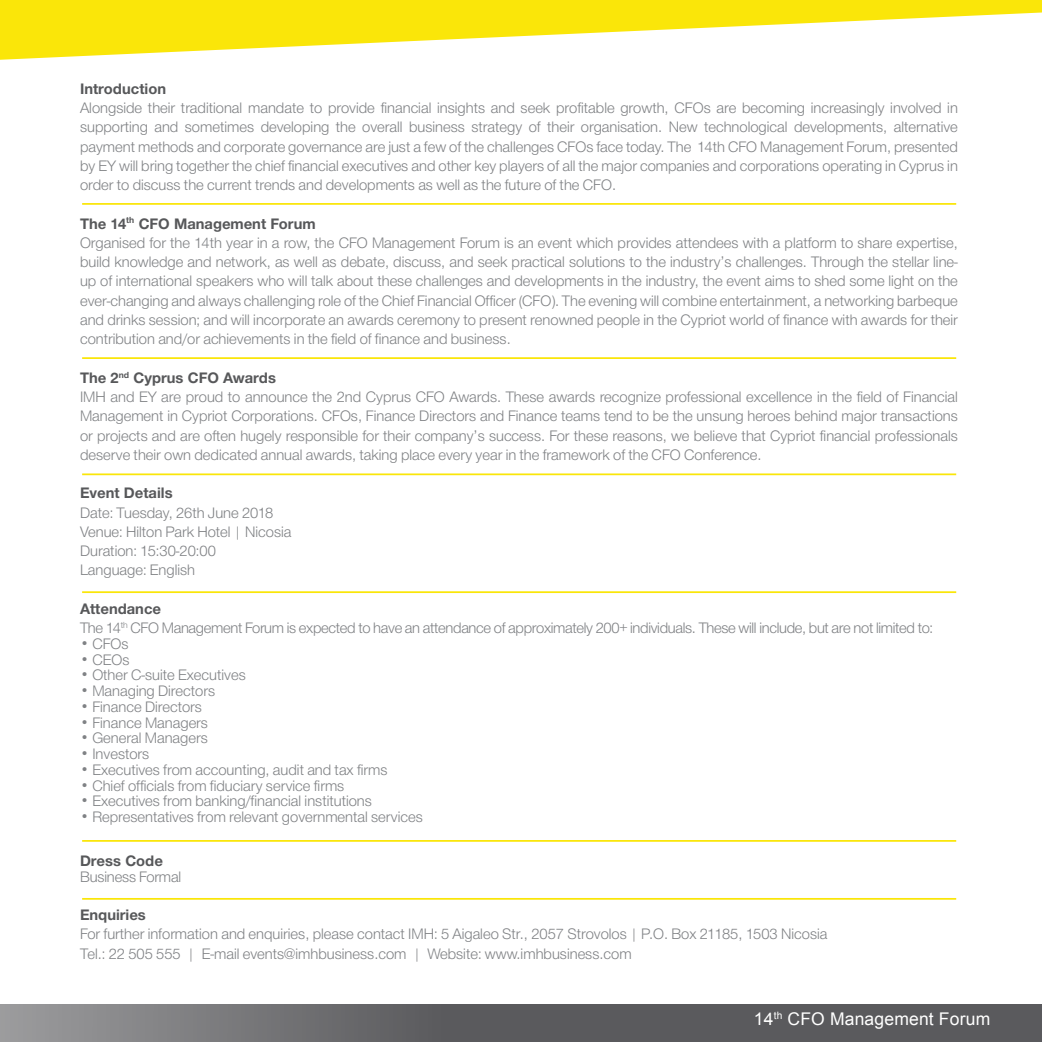
<style>
.page{position:relative;width:1042px;height:1042px;background:#fff}
.page>*{position:absolute;margin:0;border:0;box-sizing:border-box;transform-origin:0 0}
.t1{font:17.5px "Arial";letter-spacing:.01em;color:#fff}
.t2{font:300 15.75px/19.2px "Helvetica Neue Greek 45";color:#808285;text-align:justify}
.t3{font:300 15.75px "Helvetica Neue Greek 45";letter-spacing:-.02em;color:#808285}
.t4{font:700 15.75px "Helvetica Neue Greek 75";color:#57585a}
</style>
<div class="page">
<svg style="left:0;top:1004px;width:1042px;height:38px;background:#68686a"></svg>
<hr style="left:82px;top:203px;width:874px;height:2px;background:#fae609">
<hr style="left:82px;top:357px;width:874px;height:2px;background:#fae609">
<hr style="left:82px;top:473px;width:874px;height:2px;background:#fae609">
<hr style="left:82px;top:591px;width:874px;height:2px;background:#fae609">
<hr style="left:82px;top:840px;width:874px;height:2px;background:#fae609">
<hr style="left:82px;top:898px;width:874px;height:2px;background:#fae609">
<svg style="left:0;top:0;width:1042px;height:60px;fill:#fae609"></svg>
<p class="t4" style="left:80px;top:80px;width:88px">Introduction</p>
<p class="t2" style="left:80px;top:98px;width:879px">Alongside their traditional mandate to provide financial insights and seek profitable growth, CFOs are becoming increasingly involved in supporting and sometimes developing the overall business strategy of their organisation. New technological developments, alternative payment methods and corporate governance are just a few of the challenges CFOs face today. The 14th CFO Management Forum, presented by EY will bring together the chief financial executives and other key players of all the major companies and corporations operating in Cyprus in order to discuss the current trends and developments as well as the future of the CFO.</p>
<p class="t4" style="left:80px;top:215px;width:237px">The 14<sup>th</sup> CFO Management Forum</p>
<p class="t2" style="left:80px;top:233px;width:879px">Organised for the 14th year in a row, the CFO Management Forum is an event which provides attendees with a platform to share expertise, build knowledge and network, as well as debate, discuss, and seek practical solutions to the industry’s challenges. Through the stellar line&shy;up of international speakers who will talk about these challenges and developments in the industry, the event aims to shed some light on the ever-changing and always challenging role of the Chief Financial Officer (CFO). The evening will combine entertainment, a networking barbeque and drinks session; and will incorporate an awards ceremony to present renowned people in the Cypriot world of finance with awards for their contribution and/or achievements in the field of finance and business.</p>
<p class="t4" style="left:80px;top:369px;width:197px">Τhe 2<sup>nd</sup> Cyprus CFO Awards</p>
<p class="t2" style="left:80px;top:387px;width:879px">ΙΜΗ and EY are proud to announce the 2nd Cyprus CFO Awards. These awards recognize professional excellence in the field of Financial Management in Cypriot Corporations. CFOs, Finance Directors and Finance teams tend to be the unsung heroes behind major transactions or projects and are often hugely responsible for their company’s success. For these reasons, we believe that Cypriot financial professionals deserve their own dedicated annual awards, taking place every year in the framework of the CFO Conference.</p>
<p class="t4" style="left:80px;top:485px;width:94px">Event Details</p>
<p class="t2" style="left:80px;top:502px;width:195px">Date: Tuesday, 26th June 2018</p>
<p class="t2" style="left:80px;top:522px;width:213px">Venue: Hilton Park Hotel | Nicosia</p>
<p class="t2" style="left:80px;top:541px;width:137px">Duration: 15:30-20:00</p>
<p class="t2" style="left:80px;top:560px;width:117px">Language: English</p>
<p class="t4" style="left:80px;top:600px;width:83px">Attendance</p>
<p class="t3" style="left:80px;top:619px;width:854px">The 14<sup>th</sup> CFO Management Forum is expected to have an attendance of approximately 200+ individuals. These will include, but are not limited to:</p>
<p class="t2" style="left:80px;top:634px;width:50px">• CFOs</p>
<p class="t2" style="left:80px;top:649px;width:51px">• CEOs</p>
<p class="t2" style="left:80px;top:665px;width:167px">• Other C-suite Executives</p>
<p class="t2" style="left:80px;top:681px;width:137px">• Managing Directors</p>
<p class="t2" style="left:80px;top:697px;width:123px">• Finance Directors</p>
<p class="t2" style="left:80px;top:712px;width:129px">• Finance Managers</p>
<p class="t2" style="left:80px;top:728px;width:129px">• General Managers</p>
<p class="t2" style="left:80px;top:744px;width:71px">• Investors</p>
<p class="t2" style="left:80px;top:760px;width:309px">• Executives from accounting, audit and tax firms</p>
<p class="t2" style="left:80px;top:775px;width:266px">• Chief officials from fiduciary service firms</p>
<p class="t2" style="left:80px;top:791px;width:293px">• Executives from banking/financial institutions</p>
<p class="t2" style="left:80px;top:807px;width:344px">• Representatives from relevant governmental services</p>
<p class="t4" style="left:80px;top:852px;width:84px">Dress Code</p>
<p class="t2" style="left:80px;top:866px;width:103px">Business Formal</p>
<p class="t4" style="left:80px;top:906px;width:67px">Enquiries</p>
<p class="t2" style="left:80px;top:924px;width:749px">For further information and enquiries, please contact IMH: 5 Aigaleo Str., 2057 Strovolos | P.O. Box 21185, 1503 Nicosia</p>
<p class="t2" style="left:80px;top:943px;width:553px">Tel.: 22 505 555 | E-mail events@imhbusiness.com | Website: www.imhbusiness.com</p>
<p class="t1" style="left:754px;top:1007px;width:238px">14<sup>th</sup> CFO Management Forum</p>
</div>
